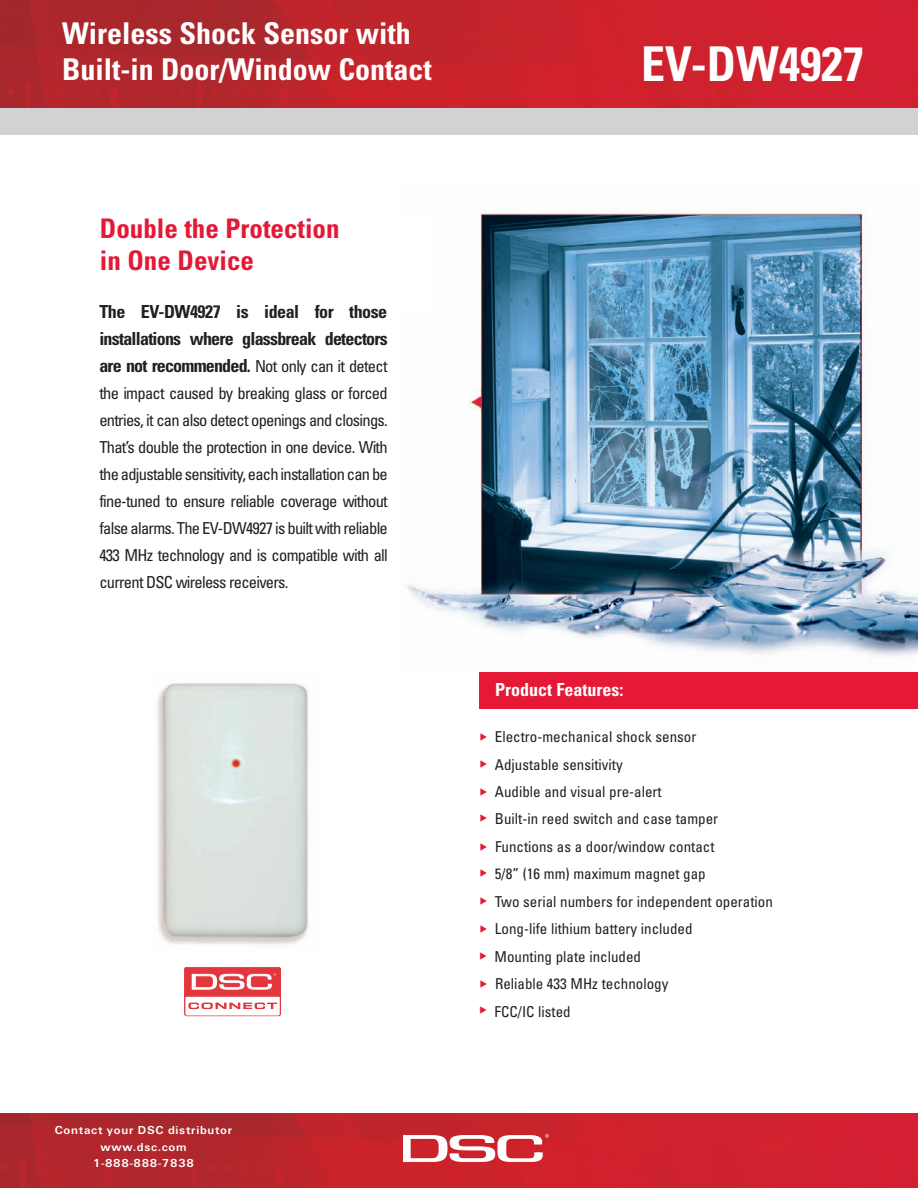
<style>
.page{position:relative;width:918px;height:1188px;background:#fff}
.page>*{position:absolute;margin:0;border:0;box-sizing:border-box;transform-origin:0 0}
.t1{font:700 condensed 48px "Univers";color:#fff}
.t2{font:700 condensed 30px/36px "Univers";color:#fff}
.t3{font:700 condensed 27px/32.4px "Univers";color:#e51836}
.t4{font:700 condensed 18px/27px "Univers";letter-spacing:-.04em;color:#231f20;text-align:justify}
.t5{font:700 condensed 18px "Univers";color:#fff}
.t6{font:condensed 16.5px/27px "Univers";letter-spacing:-.045em;color:#231f20;text-align:justify}
.t7{font:condensed 15px/27.5px "Univers";color:#231f20}
.t8{font:700 12px/16.5px "U65 Univers";letter-spacing:.06em;color:#fff;text-align:center}
.s1{font-weight:400;font-size:16.5px}
</style>
<div class="page">
<img style="left:406px;top:213px;width:512px;height:444px">
<div style="left:479px;top:672px;width:439px;height:36px;background:#e51836"></div>
<img style="left:0;top:0;width:918px;height:108px">
<img style="left:0;top:1114px;width:918px;height:74px">
<svg style="left:403px;top:1134px;width:146px;height:28px"></svg>
<div style="left:0;top:108px;width:918px;height:27px;background:#d1d2d4"></div>
<div style="left:98px;top:217px;width:333px;height:96px;background:#fff"></div>
<img style="left:157px;top:683px;width:152px;height:262px">
<svg style="left:185px;top:967px;width:96px;height:49px"></svg>
<h2 class="t2" style="left:62px;top:18px;width:371px">Wireless Shock Sensor with<br>Built-in Door/Window Contact</h2>
<h3 class="t3" style="left:100px;top:214px;width:241px">Double the Protection in One Device</h3>
<p class="t4" style="left:99px;top:300px;width:290px">The EV-DW4927 is ideal for those installations where glassbreak detectors are not recommended. <span class="s1">Not only can it detect</span></p>
<p class="t6" style="left:99px;top:381px;width:290px">the impact caused by breaking glass or forced entries, it can also detect openings and closings.<br>That’s double the protection in one device. With the adjustable sensitivity, each installation can be fine-tuned to ensure reliable coverage without false alarms. The EV-DW4927 is built with reliable 433 MHz technology and is compatible with all current DSC wireless receivers.</p>
<p class="t8" style="left:55px;top:1123px;width:179px">Contact your DSC distributor www.dsc.com<br>1-888-888-7838</p>
<h1 class="t1" style="left:641px;top:47px;width:225px">EV-DW4927</h1>
<p class="t5" style="left:495px;top:683px;width:130px">Product Features:</p>
<p class="t7" style="left:495px;top:724px;width:280px">Electro-mechanical shock sensor<br>Adjustable sensitivity<br>Audible and visual pre-alert<br>Built-in reed switch and case tamper<br>Functions as a door/window contact<br>5/8” (16 mm) maximum magnet gap<br>Two serial numbers for independent operation<br>Long-life lithium battery included<br>Mounting plate included<br>Reliable 433 MHz technology<br>FCC/IC listed</p>
</div>
